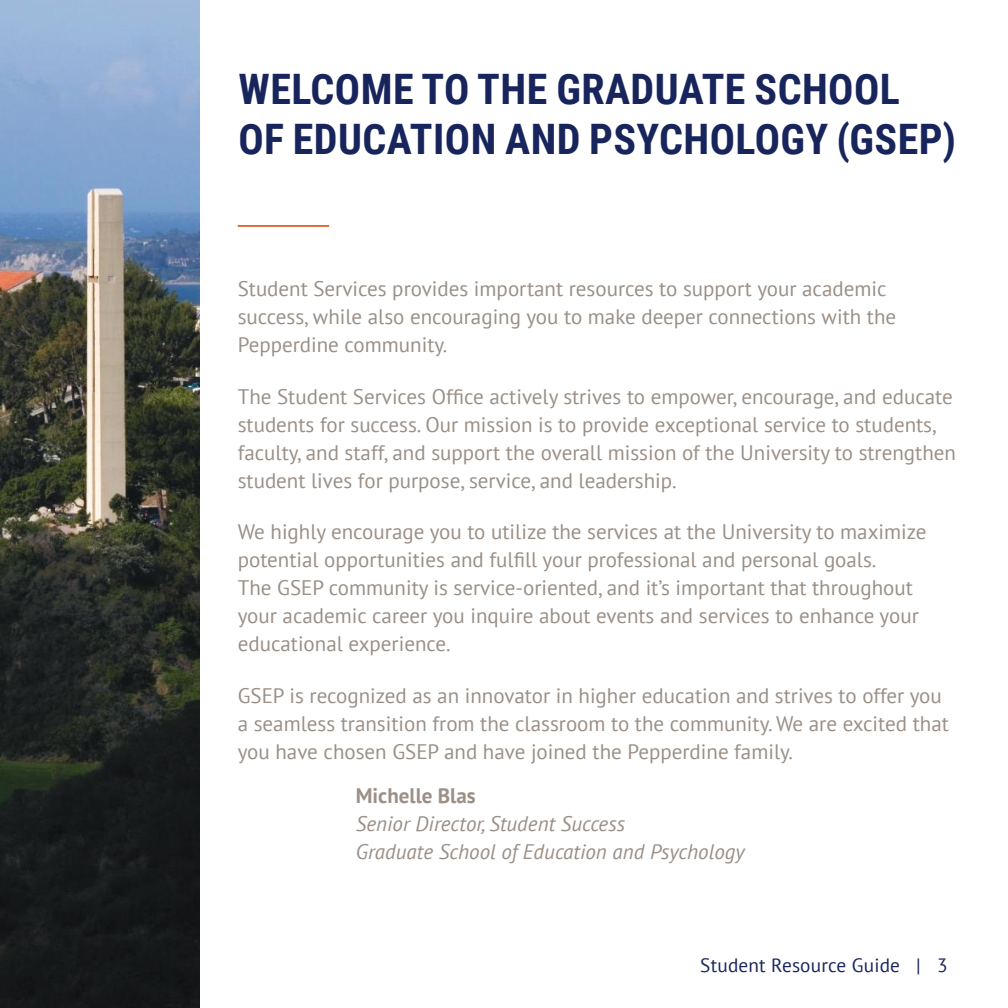
<style>
.page{position:relative;width:1008px;height:1008px;background:#fff}
.page>*{position:absolute;margin:0;border:0;box-sizing:border-box;transform-origin:0 0}
.t1{font:700 42px/50.4px "Roboto Condensed";letter-spacing:.01em;color:#18255c}
.t2{font:21px/28px "PT Sans";color:#9b8f86}
.t3{font:italic 21px/28px "PT Sans";color:#9b8f86}
.t4{font:700 21px "PT Sans";color:#9b8f86}
.t5{font:19.25px "PT Sans";letter-spacing:.01em;color:#18255c}
</style>
<div class="page">
<hr style="left:238px;top:225px;width:91px;height:2px;background:#ea5624">
<img style="left:0;top:0;width:199px;height:1008px">
<h1 class="t1" style="left:238px;top:62px;width:719px">WELCOME TO THE GRADUATE SCHOOL<br>OF EDUCATION AND PSYCHOLOGY (GSEP)</h1>
<p class="t2" style="left:238px;top:274px;width:660px">Student Services provides important resources to support your academic success, while also encouraging you to make deeper connections with the<br>Pepperdine community.</p>
<p class="t2" style="left:238px;top:382px;width:720px">The Student Services Office actively strives to empower, encourage, and educate students for success. Our mission is to provide exceptional service to students, faculty, and staff, and support the overall mission of the University to strengthen student lives for purpose, service, and leadership.</p>
<p class="t2" style="left:238px;top:517px;width:690px">We highly encourage you to utilize the services at the University to maximize potential opportunities and fulfill your professional and personal goals.<br>The GSEP community is service-oriented, and it’s important that throughout your academic career you inquire about events and services to enhance your educational experience.</p>
<p class="t2" style="left:238px;top:681px;width:713px">GSEP is recognized as an innovator in higher education and strives to offer you a seamless transition from the classroom to the community. We are excited that you have chosen GSEP and have joined the Pepperdine family.</p>
<p class="t4" style="left:356px;top:781px;width:121px">Michelle Blas</p>
<p class="t3" style="left:356px;top:809px;width:390px">Senior Director, Student Success<br>Graduate School of Education and Psychology</p>
<p class="t5" style="left:700px;top:953px;width:249px">Student Resource Guide | 3</p>
</div>
